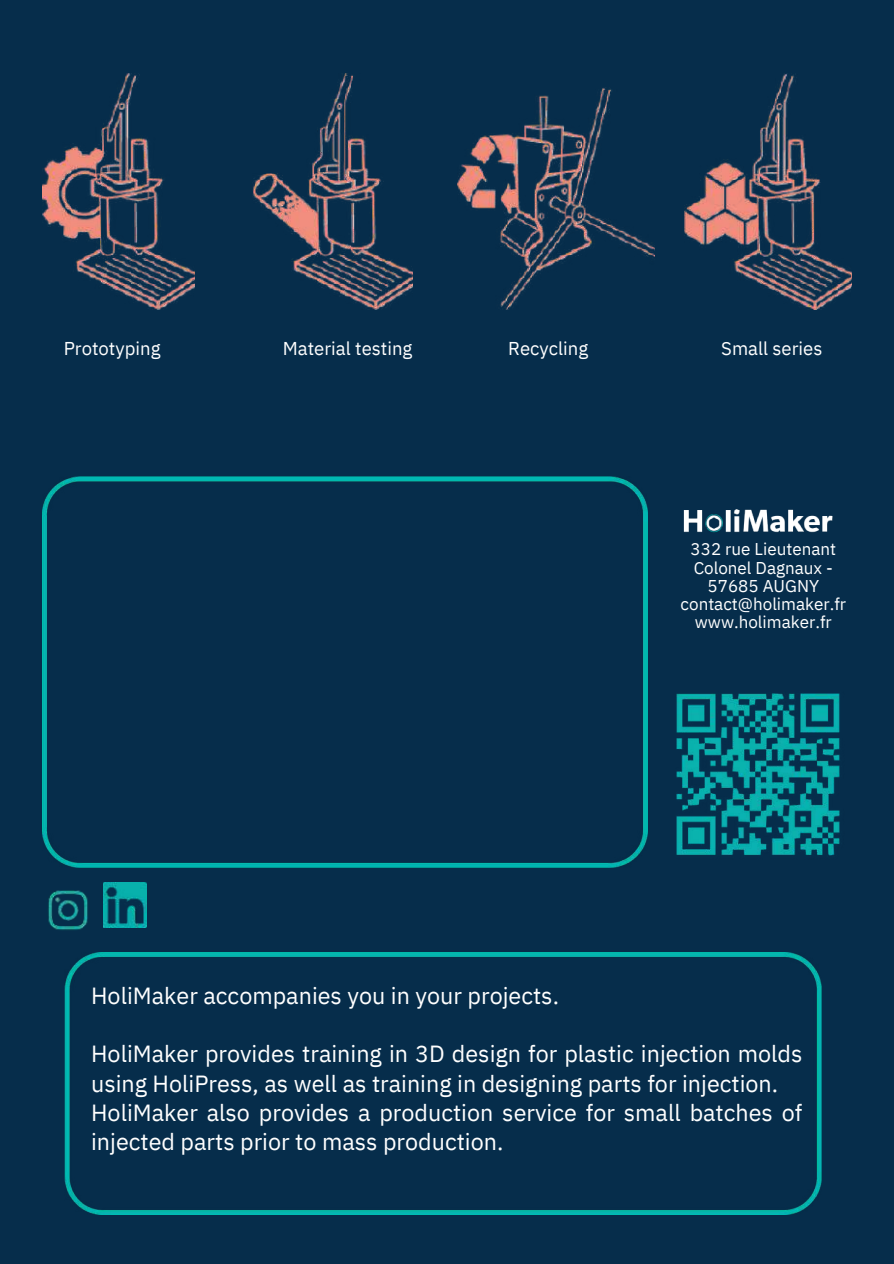
<style>
.page{position:relative;width:894px;height:1264px;background:#fff}
.page>*{position:absolute;margin:0;border:0;box-sizing:border-box;transform-origin:0 0}
.t1{font:23.25px/29.2px "IBM Plex Sans";color:#fff}
.t2{font:18.6px "IBM Plex Sans";color:#fff}
.t3{font:17.1px/18px "IBM Plex Sans";color:#fff;text-align:center}
</style>
<div class="page">
<div style="left:0;top:0;width:893px;height:1263px;background:#062d4b"></div>
<img style="left:683px;top:509px;width:150px;height:24px">
<img style="left:64px;top:952px;width:757px;height:262px">
<img style="left:43px;top:476px;width:604px;height:391px">
<img style="left:43px;top:73px;width:151px;height:237px">
<img style="left:457px;top:88px;width:197px;height:221px">
<img style="left:253px;top:73px;width:160px;height:237px">
<img style="left:684px;top:73px;width:166px;height:237px">
<img style="left:103px;top:882px;width:43px;height:45px">
<img style="left:48px;top:890px;width:40px;height:40px">
<img style="left:676px;top:693px;width:164px;height:163px">
<p class="t2" style="left:64px;top:336px;width:98px">Prototyping</p>
<p class="t2" style="left:283px;top:336px;width:131px">Material testing</p>
<p class="t2" style="left:508px;top:336px;width:81px">Recycling</p>
<p class="t2" style="left:721px;top:336px;width:103px">Small series</p>
<p class="t3" style="left:680px;top:540px;width:167px">332 rue Lieutenant<br>Colonel Dagnaux -<br>57685 AUGNY contact@holimaker.fr www.holimaker.fr</p>
<p class="t1" style="left:91px;top:980px;width:469px">HoliMaker accompanies you in your projects.</p>
<p class="t1" style="left:91px;top:1038px;width:712px">HoliMaker provides training in 3D design for plastic injection molds using HoliPress, as well as training in designing parts for injection.<br>HoliMaker also provides a production service for small batches of injected parts prior to mass production.</p>
</div>
